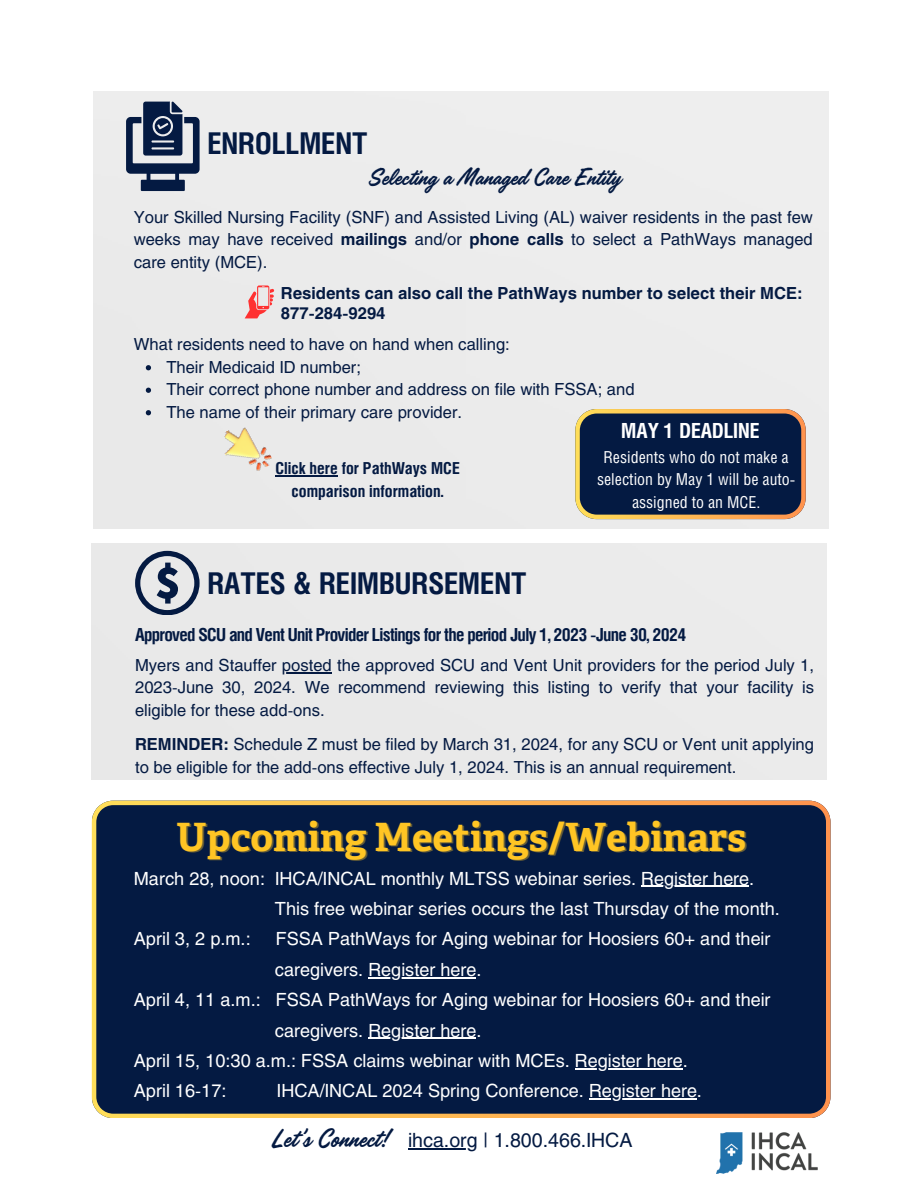
<style>
.page{position:relative;width:918px;height:1188px;background:#fff}
.page>*{position:absolute;margin:0;border:0;box-sizing:border-box;transform-origin:0 0}
.t1{font:700 39px "Adelle";color:#ffc524}
.t2{font:700 30px "Helios Cond";color:#041a42}
.t3{font:27px "Handelson One";color:#041a42}
.t4{font:700 20.85px "Helios Cond";color:#fff}
.t5{font:19.5px "Helios";color:#041a42}
.t6{font:18px "Helios";color:#fff}
.t7{font:700 18px "Helios Cond";letter-spacing:-.04em;color:#041a42}
.t8{font:16.5px/22.5px "Helios";color:#041a42;text-align:justify}
.t9{font:700 16.5px/20.2px "Helios";color:#041a42}
.t10{font:16.5px/22.5px "Helios Cond";color:#fff;text-align:center}
.t11{font:700 16.5px/22.5px "Helios Cond";color:#041a42;text-align:center}
.s1{font-weight:700}
.s2{font-family:"Handelson One";font-size:29.25px}
</style>
<div class="page">
<div style="left:92px;top:544px;width:734px;height:236px;background:#eaeaea"></div>
<div style="left:92px;top:801px;width:739px;height:317px;background:#041a42"></div>
<div style="left:94px;top:92px;width:735px;height:436px;background:#ececec"></div>
<img style="left:717px;top:1133px;width:101px;height:40px">
<svg style="left:146px;top:365px;width:5px;height:5px"></svg>
<svg style="left:146px;top:388px;width:5px;height:5px"></svg>
<svg style="left:146px;top:410px;width:5px;height:5px"></svg>
<div style="left:141px;top:180px;width:44px;height:11px;background:#041a42"></div>
<svg style="left:126px;top:101px;width:73px;height:84px;background:#67738a"></svg>
<svg style="left:245px;top:286px;width:29px;height:32px"></svg>
<svg style="left:575px;top:409px;width:231px;height:110px;background:#222e46"></svg>
<svg style="left:135px;top:551px;width:64px;height:64px;background:#98a0ae"></svg>
<img style="left:216px;top:418px;width:58px;height:63px">
<hr style="left:641px;top:886px;width:108px;height:1px;background:#fff">
<hr style="left:368px;top:977px;width:108px;height:1px;background:#fff">
<hr style="left:368px;top:1038px;width:108px;height:1px;background:#fff">
<hr style="left:575px;top:1068px;width:108px;height:1px;background:#fff">
<hr style="left:589px;top:1098px;width:108px;height:2px;background:#fff">
<hr style="left:408px;top:1148px;width:70px;height:1px;background:#041a42">
<hr style="left:282px;top:672px;width:50px;height:2px;background:#041a42">
<hr style="left:275px;top:475px;width:63px;height:1px;background:#041a42">
<h2 class="t2" style="left:207px;top:123px;width:162px">ENROLLMENT</h2>
<h3 class="t3" style="left:368px;top:163px;width:254px">Selecting a Managed Care Entity</h3>
<p class="t8" style="left:134px;top:205px;width:681px;line-height:23px">Your Skilled Nursing Facility (SNF) and Assisted Living (AL) waiver residents in the past few weeks may have received <span class="s1">mailings</span> and/or <span class="s1">phone calls</span> to select a PathWays managed care entity (MCE).</p>
<p class="t9" style="left:281px;top:282px;width:523px">Residents can also call the PathWays number to select their MCE:<br>877-284-9294</p>
<p class="t8" style="left:166px;top:333px;width:470px;text-align:left;text-indent:-33px">What residents need to have on hand when calling:<br>Their Medicaid ID number;<br>Their correct phone number and address on file with FSSA; and The name of their primary care provider.</p>
<p class="t11" style="left:275px;top:457px;width:186px">Click here for PathWays MCE comparison information.</p>
<h2 class="t2" style="left:207px;top:563px;width:321px">RATES &amp; REIMBURSEMENT</h2>
<p class="t4" style="left:621px;top:417px;width:140px">MAY 1 DEADLINE</p>
<p class="t10" style="left:597px;top:446px;width:200px">Residents who do not make a selection by May 1 will be auto&shy;assigned to an MCE.</p>
<p class="t7" style="left:135px;top:622px;width:553px">Approved SCU and Vent Unit Provider Listings for the period July 1, 2023 -June 30, 2024</p>
<p class="t8" style="left:135px;top:653px;width:681px">Myers and Stauffer posted the approved SCU and Vent Unit providers for the period July 1, 2023-June 30, 2024. We recommend reviewing this listing to verify that your facility is eligible for these add-ons.</p>
<p class="t8" style="left:135px;top:732px;width:681px;line-height:23.2px"><span class="s1">REMINDER:</span> Schedule Z must be filed by March 31, 2024, for any SCU or Vent unit applying to be eligible for the add-ons effective July 1, 2024. This is an annual requirement.</p>
<h1 class="t1" style="left:176px;top:816px;width:572px">Upcoming Meetings/Webinars</h1>
<p class="t6" style="left:134px;top:867px;width:622px">March 28, noon: IHCA/INCAL monthly MLTSS webinar series. Register here.</p>
<p class="t6" style="left:275px;top:897px;width:507px">This free webinar series occurs the last Thursday of the month.</p>
<p class="t6" style="left:134px;top:928px;width:118px">April 3, 2 p.m.:</p>
<p class="t6" style="left:276px;top:928px;width:496px">FSSA PathWays for Aging webinar for Hoosiers 60+ and their</p>
<p class="t6" style="left:275px;top:958px;width:208px">caregivers. Register here.</p>
<p class="t6" style="left:134px;top:988px;width:638px">April 4, 11 a.m.: FSSA PathWays for Aging webinar for Hoosiers 60+ and their</p>
<p class="t6" style="left:275px;top:1019px;width:208px">caregivers. Register here.</p>
<p class="t6" style="left:134px;top:1049px;width:556px">April 15, 10:30 a.m.: FSSA claims webinar with MCEs. Register here.</p>
<p class="t6" style="left:134px;top:1079px;width:94px">April 16-17:</p>
<p class="t6" style="left:277px;top:1079px;width:427px">IHCA/INCAL 2024 Spring Conference. Register here.</p>
<p class="t5" style="left:271px;top:1128px;width:363px"><span class="s2">Let’s Connect!</span> ihca.org | 1.800.466.IHCA</p>
</div>
